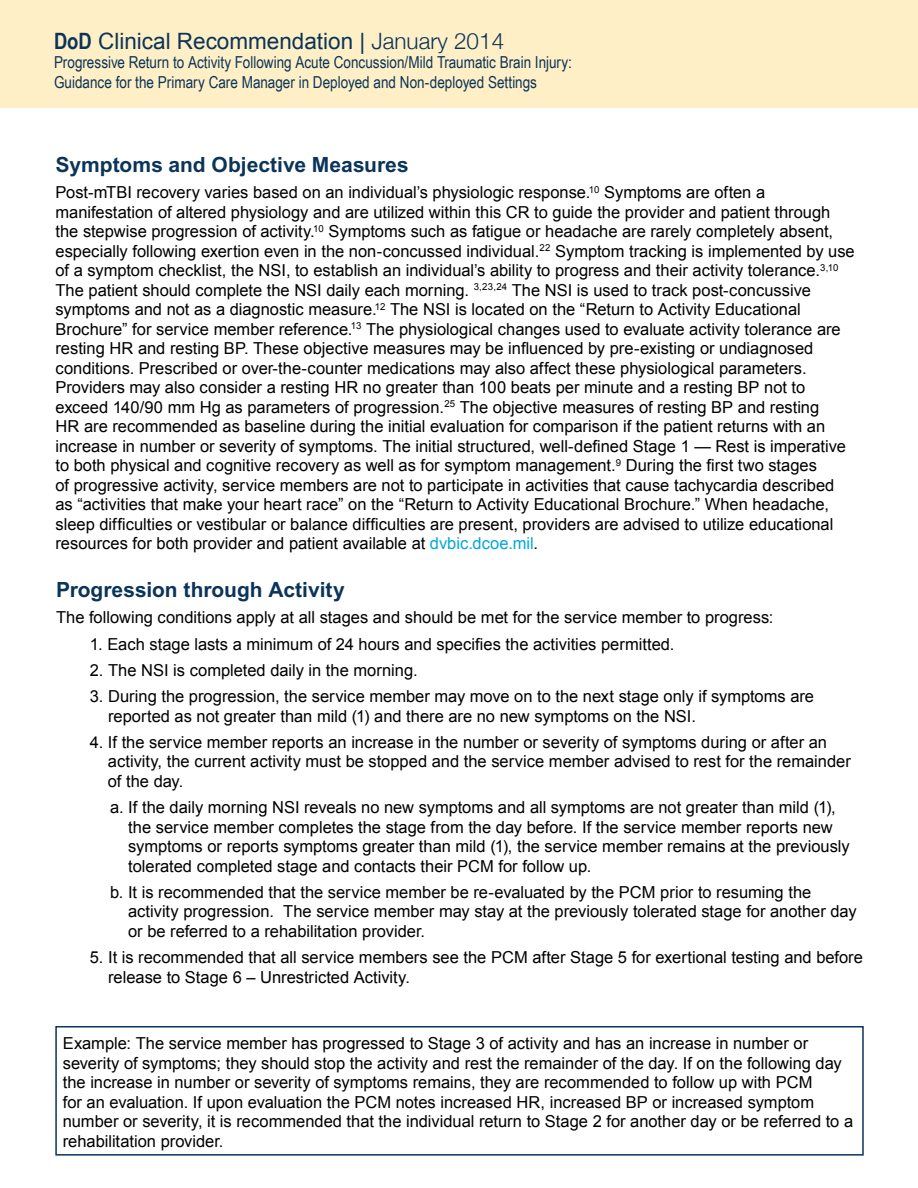
<style>
.page{position:relative;width:918px;height:1188px;background:#fff}
.page>*{position:absolute;margin:0;border:0;box-sizing:border-box;transform-origin:0 0}
.t1{font:22.5px "Arial";color:#0b3459}
.t2{font:700 21px "Arial";color:#0b3459}
.body{font:16.5px/19.5px "Arial";color:#000}
.t3{font:16.5px/19.5px "Arial Narrow";color:#0b3459}
.s1{font-family:"Arial Narrow";font-weight:700}
.s2{font-family:"Helvetica Neue";font-weight:300}
.s3{color:#00a7db}
</style>
<div class="page">
<div style="left:0;top:0;width:918px;height:108px;background:#ffefc6"></div>
<div style="left:55px;top:1026px;width:809px;height:130px;border:2px solid #0b3459"></div>
<h1 class="t1" style="left:54px;top:26px;width:452px"><span class="s1">DoD</span> Clinical Recommendation | <span class="s2">January 2014</span></h1>
<p class="t3" style="left:54px;top:52px;width:520px">Progressive Return to Activity Following Acute Concussion/Mild Traumatic Brain Injury:<br>Guidance for the Primary Care Manager in Deployed and Non-deployed Settings</p>
<h3 class="t2" style="left:56px;top:152px;width:354px">Symptoms and Objective Measures</h3>
<p class="body" style="left:56px;top:183px;width:801px">Post-mTBI recovery varies based on an individual’s physiologic response.<sup>10</sup> Symptoms are often a manifestation of altered physiology and are utilized within this CR to guide the provider and patient through the stepwise progression of activity.<sup>10</sup> Symptoms such as fatigue or headache are rarely completely absent, especially following exertion even in the non-concussed individual.<sup>22</sup> Symptom tracking is implemented by use of a symptom checklist, the NSI, to establish an individual’s ability to progress and their activity tolerance.<sup>3,10<br></sup>The patient should complete the NSI daily each morning. <sup>3,23,24</sup> The NSI is used to track post-concussive symptoms and not as a diagnostic measure.<sup>12</sup> The NSI is located on the “Return to Activity Educational Brochure” for service member reference.<sup>13</sup> The physiological changes used to evaluate activity tolerance are resting HR and resting BP. These objective measures may be influenced by pre-existing or undiagnosed conditions. Prescribed or over-the-counter medications may also affect these physiological parameters.<br>Providers may also consider a resting HR no greater than 100 beats per minute and a resting BP not to exceed 140/90 mm Hg as parameters of progression.<sup>25</sup> The objective measures of resting BP and resting<br>HR are recommended as baseline during the initial evaluation for comparison if the patient returns with an increase in number or severity of symptoms. The initial structured, well-defined Stage 1 — Rest is imperative to both physical and cognitive recovery as well as for symptom management.<sup>9</sup> During the first two stages<br>of progressive activity, service members are not to participate in activities that cause tachycardia described as “activities that make your heart race” on the “Return to Activity Educational Brochure.” When headache, sleep difficulties or vestibular or balance difficulties are present, providers are advised to utilize educational resources for both provider and patient available at <span class="s3">dvbic.dcoe.mil</span>.</p>
<h3 class="t2" style="left:56px;top:577px;width:290px">Progression through Activity</h3>
<p class="body" style="left:56px;top:608px;width:719px">The following conditions apply at all stages and should be met for the service member to progress:</p>
<p class="body" style="left:90px;top:634px;width:586px">1. Each stage lasts a minimum of 24 hours and specifies the activities permitted.</p>
<p class="body" style="left:90px;top:660px;width:329px">2. The NSI is completed daily in the morning.</p>
<p class="body" style="left:108px;top:687px;width:707px;text-indent:-18px">3. During the progression, the service member may move on to the next stage only if symptoms are reported as not greater than mild (1) and there are no new symptoms on the NSI.</p>
<p class="body" style="left:108px;top:732px;width:744px;text-indent:-18px">4. If the service member reports an increase in the number or severity of symptoms during or after an activity, the current activity must be stopped and the service member advised to rest for the remainder of the day.</p>
<p class="body" style="left:128px;top:798px;width:723px;text-indent:-18px">a. If the daily morning NSI reveals no new symptoms and all symptoms are not greater than mild (1), the service member completes the stage from the day before. If the service member reports new symptoms or reports symptoms greater than mild (1), the service member remains at the previously tolerated completed stage and contacts their PCM for follow up.</p>
<p class="body" style="left:128px;top:882px;width:730px;text-indent:-18px">b. It is recommended that the service member be re-evaluated by the PCM prior to resuming the activity progression. The service member may stay at the previously tolerated stage for another day or be referred to a rehabilitation provider.</p>
<p class="body" style="left:108px;top:948px;width:756px;text-indent:-18px">5. It is recommended that all service members see the PCM after Stage 5 for exertional testing and before release to Stage 6 – Unrestricted Activity.</p>
<p class="body" style="left:63px;top:1034px;width:792px">Example: The service member has progressed to Stage 3 of activity and has an increase in number or severity of symptoms; they should stop the activity and rest the remainder of the day. If on the following day the increase in number or severity of symptoms remains, they are recommended to follow up with PCM<br>for an evaluation. If upon evaluation the PCM notes increased HR, increased BP or increased symptom number or severity, it is recommended that the individual return to Stage 2 for another day or be referred to a rehabilitation provider.</p>
</div>
